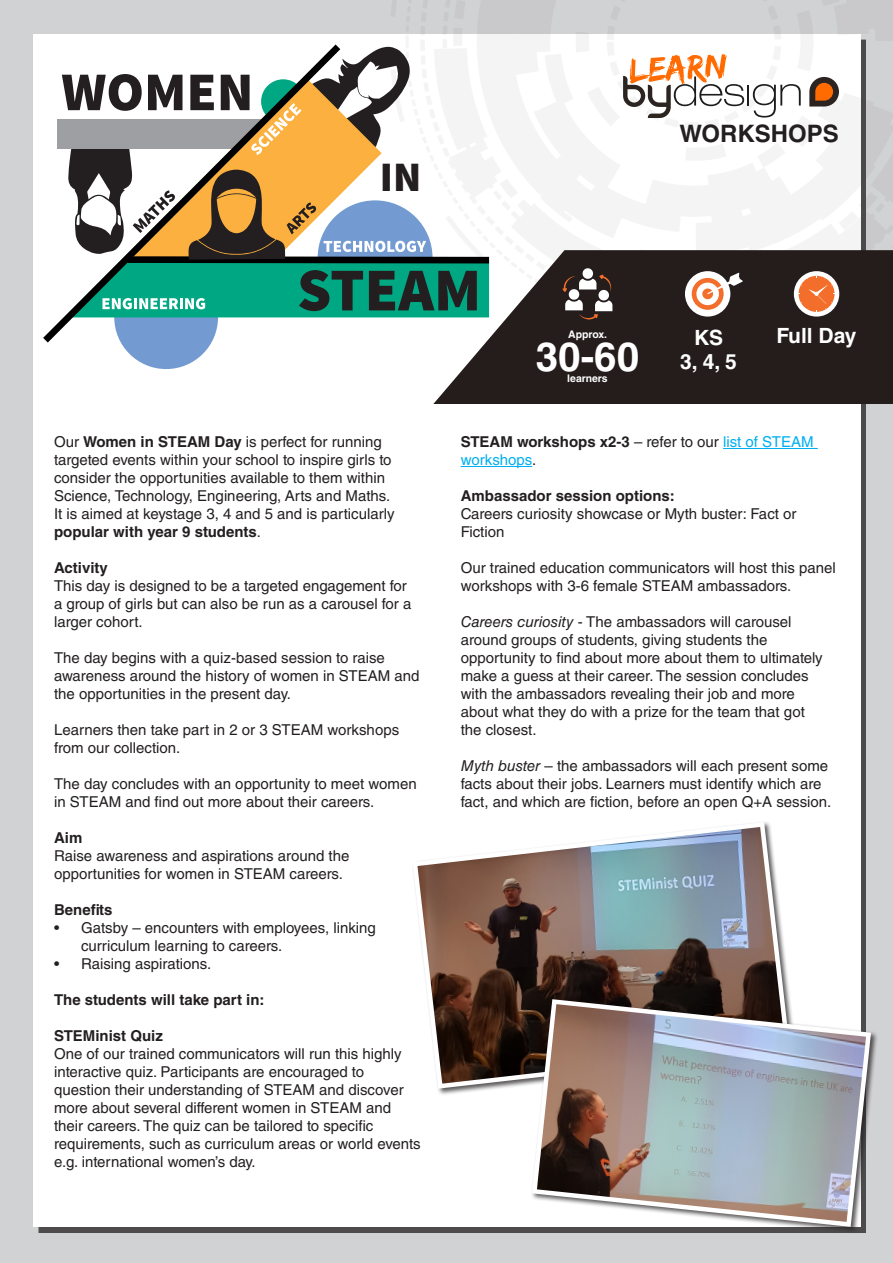
<style>
.page{position:relative;width:893px;height:1263px;background:#d1d2d4}
.page>*{position:absolute;margin:0;border:0;box-sizing:border-box;transform-origin:0 0}
.t1{font:900 60.9px "Source Sans Pro";color:#231f20}
.t2{font:900 54.6px "Source Sans Pro";color:#231f20}
.t3{font:900 42px "Source Sans Pro";color:#231f20}
.t4{font:700 40.35px "Helvetica LT Std";color:#fff}
.t5{font:700 24px "Helvetica LT Std";color:#231f20}
.t6{font:700 21px/24px "Helvetica LT Std";color:#fff;text-align:center}
.t7{font:15px/18px "Helvetica LT Std";color:#231f20}
.t8{font:700 15px "Helvetica LT Std";color:#231f20}
.t9{font:15px/18px "Helvetica LT Std";color:#00aeef}
.t10{font:700 10.5px "Helvetica LT Std";color:#fff}
.s1{font-weight:700}
.s2{font-weight:700;color:#231f20}
.s3{color:#231f20}
.s4{font-style:italic}
</style>
<div class="page">
<div style="left:33px;top:34px;width:827px;height:1193px;background:#fff"></div>
<img style="left:360px;top:34px;width:506px;height:284px">
<hr style="left:747px;top:85px;width:2px;height:21px;background:#1c1c1c">
<svg style="left:753px;top:84px;width:48px;height:34px"></svg>
<svg style="left:809px;top:77px;width:30px;height:30px"></svg>
<svg style="left:623px;top:54px;width:121px;height:64px"></svg>
<hr style="left:723px;top:448px;width:95px;height:1px;background:#00aeef">
<hr style="left:461px;top:466px;width:71px;height:1px;background:#00aeef">
<svg style="left:433px;top:250px;width:460px;height:154px;background:#393332"></svg>
<svg style="left:562px;top:268px;width:50px;height:52px"></svg>
<div style="left:685px;top:271px;width:45px;height:46px;background:#fff;border-radius:50%"></div>
<svg style="left:692px;top:278px;width:32px;height:32px"></svg>
<div style="left:696px;top:283px;width:23px;height:22px;background:#fff;border-radius:50%"></div>
<div style="left:702px;top:288px;width:11px;height:11px;background:#f36e2a;border-radius:50%"></div>
<svg style="left:707px;top:273px;width:36px;height:22px"></svg>
<div style="left:794px;top:271px;width:45px;height:46px;background:#fff;border-radius:50%"></div>
<svg style="left:798px;top:276px;width:36px;height:36px"></svg>
<div style="left:114px;top:265px;width:104px;height:104px;background:#749bd1;border-radius:50%"></div>
<svg style="left:43px;top:44px;width:304px;height:306px"></svg>
<svg style="left:68px;top:47px;width:428px;height:270px"></svg>
<svg style="left:413px;top:822px;width:377px;height:269px"></svg>
<div style="left:531px;top:998px;width:347px;height:236px;background:#231f20;opacity:.75"></div>
<svg style="left:529px;top:997px;width:344px;height:232px;background:#a09fa1"></svg>
<p class="t2" style="left:61px;top:56px;width:194px">WOMEN</p>
<p class="t3" style="left:380px;top:150px;width:43px">IN</p>
<p class="t1" style="left:297px;top:250px;width:186px">STEAM</p>
<p class="t5" style="left:679px;top:119px;width:161px">WORKSHOPS</p>
<p class="t10" style="left:568px;top:327px;width:41px">Approx.</p>
<p class="t10" style="left:567px;top:372px;width:42px">learners</p>
<p class="t4" style="left:536px;top:332px;width:105px">30-60</p>
<p class="t6" style="left:680px;top:325px;width:58px">KS<br>3, 4, 5</p>
<p class="t6" style="left:776px;top:324px;width:82px">Full Day</p>
<p class="t7" style="left:54px;top:433px;width:342px">Our <span class="s1">Women in STEAM Day</span> is perfect for running targeted events within your school to inspire girls to consider the opportunities available to them within Science, Technology, Engineering, Arts and Maths.<br>It is aimed at keystage 3, 4 and 5 and is particularly <span class="s1">popular with year 9 students</span>.</p>
<p class="t8" style="left:54px;top:559px;width:55px">Activity</p>
<p class="t7" style="left:54px;top:577px;width:359px">This day is designed to be a targeted engagement for a group of girls but can also be run as a carousel for a larger cohort.</p>
<p class="t7" style="left:54px;top:649px;width:367px">The day begins with a quiz-based session to raise awareness around the history of women in STEAM and the opportunities in the present day.</p>
<p class="t7" style="left:54px;top:721px;width:347px">Learners then take part in 2 or 3 STEAM workshops from our collection.</p>
<p class="t7" style="left:54px;top:775px;width:364px">The day concludes with an opportunity to meet women in STEAM and find out more about their careers.</p>
<p class="t8" style="left:54px;top:829px;width:30px">Aim</p>
<p class="t7" style="left:54px;top:847px;width:297px">Raise awareness and aspirations around the opportunities for women in STEAM careers.</p>
<p class="t8" style="left:54px;top:901px;width:60px">Benefits</p>
<p class="t7" style="left:81px;top:919px;width:296px;text-indent:-27px">• Gatsby – encounters with employees, linking curriculum learning to careers.</p>
<p class="t7" style="left:54px;top:955px;width:159px">• Raising aspirations.</p>
<p class="t8" style="left:54px;top:991px;width:212px">The students will take part in:</p>
<p class="t8" style="left:54px;top:1027px;width:110px">STEMinist Quiz</p>
<p class="t7" style="left:54px;top:1045px;width:368px">One of our trained communicators will run this highly interactive quiz. Participants are encouraged to question their understanding of STEAM and discover more about several different women in STEAM and their careers. The quiz can be tailored to specific requirements, such as curriculum areas or world events e.g. international women’s day.</p>
<p class="t9" style="left:461px;top:433px;width:354px"><span class="s2">STEAM workshops x2-3</span> <span class="s3">– refer to our</span> list of STEAM workshops<span class="s3">.</span></p>
<p class="t8" style="left:461px;top:487px;width:216px">Ambassador session options:</p>
<p class="t7" style="left:461px;top:505px;width:337px">Careers curiosity showcase or Myth buster: Fact or<br>Fiction</p>
<p class="t7" style="left:461px;top:559px;width:377px">Our trained education communicators will host this panel workshops with 3-6 female STEAM ambassadors.</p>
<p class="t7" style="left:461px;top:613px;width:364px"><span class="s4">Careers curiosity</span> - The ambassadors will carousel around groups of students, giving students the opportunity to find about more about them to ultimately make a guess at their career. The session concludes with the ambassadors revealing their job and more about what they do with a prize for the team that got the closest.</p>
<p class="t7" style="left:461px;top:757px;width:372px"><span class="s4">Myth buster</span> – the ambassadors will each present some facts about their jobs. Learners must identify which are fact, and which are fiction, before an open Q+A session.</p>
</div>
